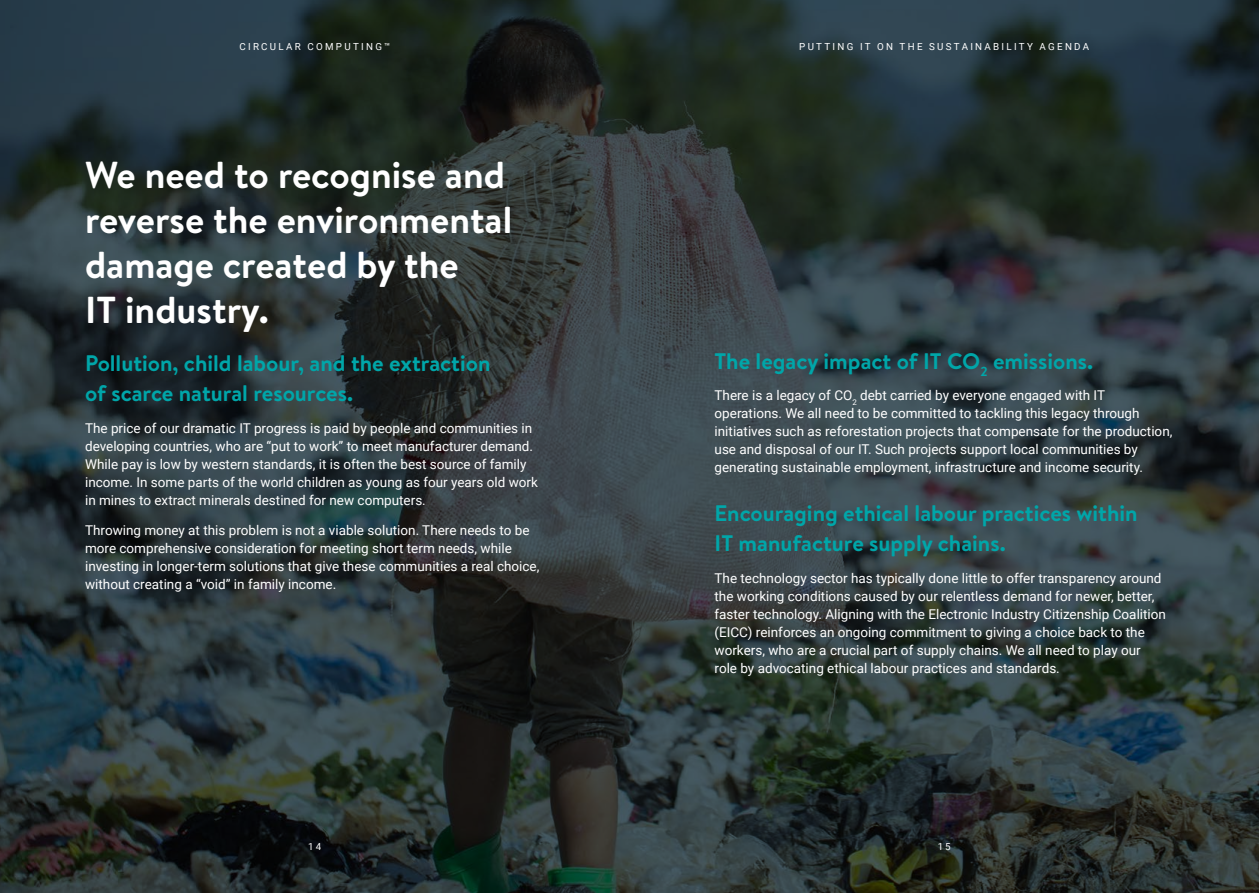
<style>
.page{position:relative;width:1259px;height:893px;background:#fff}
.page>*{position:absolute;margin:0;border:0;box-sizing:border-box;transform-origin:0 0}
.t1{font:700 37.5px/45px "Brandon Text";color:#fff}
.t2{font:700 22.5px/30px "Brandon Text";color:#00a6a9}
.t3{font:13.5px/18px "Roboto";color:#fff}
.t4{font:9.75px "Roboto";letter-spacing:.235em;color:#fff}
</style>
<div class="page">
<img style="left:0;top:0;width:1259px;height:893px">
<p class="t4" style="left:239px;top:40px;width:152px">CIRCULAR COMPUTING™</p>
<h1 class="t1" style="left:85px;top:152px;width:429px">We need to recognise and reverse the environmental damage created by the<br>IT industry.</h1>
<h2 class="t2" style="left:85px;top:348px;width:407px">Pollution, child labour, and the extraction of scarce natural resources.</h2>
<p class="t3" style="left:85px;top:418px;width:454px">The price of our dramatic IT progress is paid by people and communities in developing countries, who are “put to work” to meet manufacturer demand.<br>While pay is low by western standards, it is often the best source of family income. In some parts of the world children as young as four years old work in mines to extract minerals destined for new computers.</p>
<p class="t3" style="left:85px;top:521px;width:456px">Throwing money at this problem is not a viable solution. There needs to be more comprehensive consideration for meeting short term needs, while investing in longer-term solutions that give these communities a real choice, without creating a “void” in family income.</p>
<p class="t4" style="left:799px;top:40px;width:291px">PUTTING IT ON THE SUSTAINABILITY AGENDA</p>
<h2 class="t2" style="left:714px;top:346px;width:380px">The legacy impact of IT CO<sub>2</sub> emissions.</h2>
<p class="t3" style="left:714px;top:386px;width:459px">There is a legacy of CO<sub>2</sub> debt carried by everyone engaged with IT operations. We all need to be committed to tackling this legacy through initiatives such as reforestation projects that compensate for the production, use and disposal of our IT. Such projects support local communities by generating sustainable employment, infrastructure and income security.</p>
<h2 class="t2" style="left:714px;top:498px;width:424px">Encouraging ethical labour practices within<br>IT manufacture supply chains.</h2>
<p class="t3" style="left:714px;top:569px;width:453px">The technology sector has typically done little to offer transparency around the working conditions caused by our relentless demand for newer, better, faster technology. Aligning with the Electronic Industry Citizenship Coalition (EICC) reinforces an ongoing commitment to giving a choice back to the workers, who are a crucial part of supply chains. We all need to play our role by advocating ethical labour practices and standards.</p>
<p class="t4" style="left:308px;top:840px;width:14px">14</p>
<p class="t4" style="left:937px;top:840px;width:14px">15</p>
</div>
